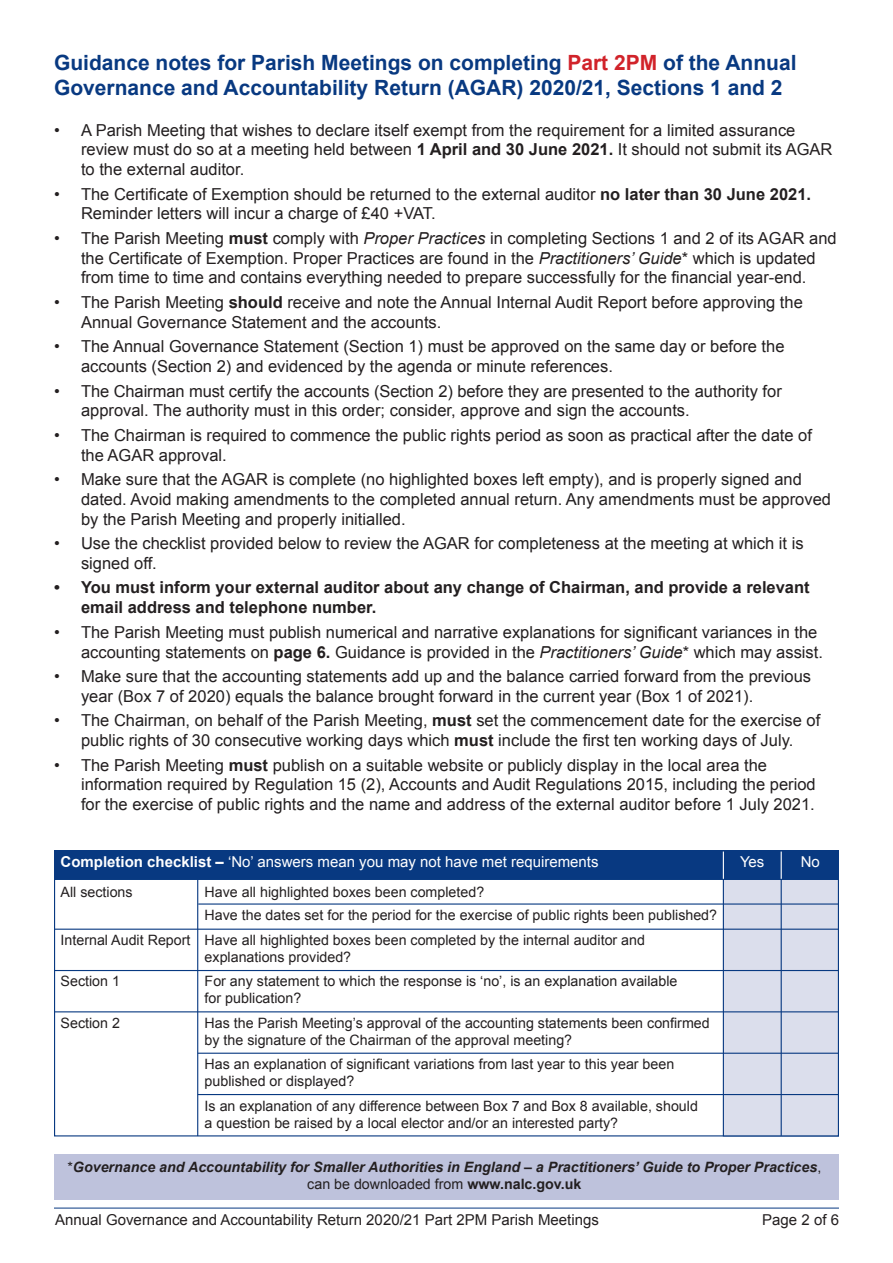
<style>
.page{position:relative;width:893px;height:1263px;background:#fff}
.page>*{position:absolute;margin:0;border:0;box-sizing:border-box;transform-origin:0 0}
.t1{font:700 21px/25.2px "Arial";color:#083981}
.t2{font:16.5px/19.8px "Arial";color:#231f20}
.t3{font:700 16.5px/19.8px "Arial";color:#231f20}
.t4{font:15px "Arial";color:#231f20}
.t5{font:15px "Arial";color:#fff}
.t6{font:14.25px/17.1px "Arial";color:#231f20}
.t7{font:italic 700 14.25px/16.5px "Arial";color:#231f20;text-align:center}
.s1{color:#d1232a}
.s2{font-weight:700}
.s3{font-style:italic}
.s4{font-weight:400;font-style:normal}
.s5{font-style:normal}
</style>
<div class="page">
<hr style="left:54px;top:1208px;width:785px;height:1px;background:#083981">
<div style="left:54px;top:850px;width:785px;height:29px;background:#083981"></div>
<div style="left:723px;top:879px;width:116px;height:257px;background:#dbdeec;border:1px solid #083981"></div>
<hr style="left:198px;top:903px;width:641px;height:1px;background:#083981">
<hr style="left:55px;top:929px;width:784px;height:1px;background:#083981">
<hr style="left:55px;top:1011px;width:784px;height:1px;background:#083981">
<hr style="left:55px;top:970px;width:784px;height:1px;background:#083981">
<hr style="left:198px;top:1094px;width:641px;height:1px;background:#083981">
<hr style="left:198px;top:1053px;width:641px;height:1px;background:#083981">
<svg style="left:723px;top:851px;width:1px;height:28px"></svg>
<svg style="left:781px;top:851px;width:1px;height:28px"></svg>
<hr style="left:197px;top:879px;width:1px;height:257px;background:#083981">
<hr style="left:781px;top:879px;width:1px;height:257px;background:#083981">
<div style="left:54px;top:1154px;width:784px;height:45px;background:#bec2dc"></div>
<p class="t1" style="left:54px;top:50px;width:744px">Guidance notes for Parish Meetings on completing <span class="s1">Part 2PM</span> of the Annual<br>Governance and Accountability Return (AGAR) 2020/21, Sections 1 and 2</p>
<p class="t2" style="left:81px;top:120px;width:753px;text-indent:-27px">• A Parish Meeting that wishes to declare itself exempt from the requirement for a limited assurance review must do so at a meeting held between <span class="s2">1 April and 30 June 2021.</span> It should not submit its AGAR to the external auditor.</p>
<p class="t2" style="left:81px;top:184px;width:732px;text-indent:-27px">• The Certificate of Exemption should be returned to the external auditor <span class="s2">no later than 30 June 2021.<br></span>Reminder letters will incur a charge of £40 +VAT.</p>
<p class="t2" style="left:54px;top:228px;width:784px;text-align:center">• The Parish Meeting <span class="s2">must</span> comply with <span class="s3">Proper Practices</span> in completing Sections 1 and 2 of its AGAR and the Certificate of Exemption. Proper Practices are found in the <span class="s3">Practitioners’ Guide</span>* which is updated<br>from time to time and contains everything needed to prepare successfully for the financial year-end.</p>
<p class="t2" style="left:81px;top:292px;width:723px;text-indent:-27px">• The Parish Meeting <span class="s2">should</span> receive and note the Annual Internal Audit Report before approving the<br>Annual Governance Statement and the accounts.</p>
<p class="t2" style="left:81px;top:337px;width:705px;text-indent:-27px">• The Annual Governance Statement (Section 1) must be approved on the same day or before the accounts (Section 2) and evidenced by the agenda or minute references.</p>
<p class="t2" style="left:81px;top:381px;width:702px;text-indent:-27px">• The Chairman must certify the accounts (Section 2) before they are presented to the authority for approval. The authority must in this order; consider, approve and sign the accounts.</p>
<p class="t2" style="left:81px;top:425px;width:732px;text-indent:-27px">• The Chairman is required to commence the public rights period as soon as practical after the date of the AGAR approval.</p>
<p class="t2" style="left:81px;top:470px;width:751px;text-indent:-27px">• Make sure that the AGAR is complete (no highlighted boxes left empty), and is properly signed and dated. Avoid making amendments to the completed annual return. Any amendments must be approved by the Parish Meeting and properly initialled.</p>
<p class="t2" style="left:81px;top:534px;width:724px;text-indent:-27px">• Use the checklist provided below to review the AGAR for completeness at the meeting at which it is signed off.</p>
<p class="t3" style="left:81px;top:578px;width:730px;text-indent:-27px">• You must inform your external auditor about any change of Chairman, and provide a relevant email address and telephone number.</p>
<p class="t2" style="left:81px;top:622px;width:743px;text-indent:-27px">• The Parish Meeting must publish numerical and narrative explanations for significant variances in the accounting statements on <span class="s2">page 6.</span> Guidance is provided in the <span class="s3">Practitioners’ Guide</span>* which may assist.</p>
<p class="t2" style="left:81px;top:666px;width:732px;text-indent:-27px">• Make sure that the accounting statements add up and the balance carried forward from the previous year (Box 7 of 2020) equals the balance brought forward in the current year (Box 1 of 2021).</p>
<p class="t2" style="left:54px;top:711px;width:768px;text-align:center">• The Chairman, on behalf of the Parish Meeting, <span class="s2">must</span> set the commencement date for the exercise of public rights of 30 consecutive working days which <span class="s2">must</span> include the first ten working days of July.</p>
<p class="t2" style="left:81px;top:755px;width:736px;text-indent:-27px">• The Parish Meeting <span class="s2">must</span> publish on a suitable website or publicly display in the local area the information required by Regulation 15 (2), Accounts and Audit Regulations 2015, including the period for the exercise of public rights and the name and address of the external auditor before 1 July 2021.</p>
<p class="t5" style="left:61px;top:852px;width:539px"><span class="s2">Completion checklist –</span> ‘No’ answers mean you may not have met requirements</p>
<p class="t5" style="left:740px;top:852px;width:26px">Yes</p>
<p class="t5" style="left:801px;top:852px;width:21px">No</p>
<p class="t6" style="left:61px;top:883px;width:74px">All sections</p>
<p class="t6" style="left:205px;top:883px;width:281px">Have all highlighted boxes been completed?</p>
<p class="t6" style="left:61px;top:931px;width:131px">Internal Audit Report</p>
<p class="t6" style="left:61px;top:973px;width:61px">Section 1</p>
<p class="t6" style="left:61px;top:1014px;width:61px">Section 2</p>
<p class="t6" style="left:205px;top:906px;width:514px">Have the dates set for the period for the exercise of public rights been published?</p>
<p class="t6" style="left:205px;top:931px;width:442px">Have all highlighted boxes been completed by the internal auditor and explanations provided?</p>
<p class="t6" style="left:205px;top:973px;width:474px">For any statement to which the response is ‘no’, is an explanation available for publication?</p>
<p class="t6" style="left:205px;top:1014px;width:507px">Has the Parish Meeting’s approval of the accounting statements been confirmed by the signature of the Chairman of the approval meeting?</p>
<p class="t6" style="left:205px;top:1055px;width:471px">Has an explanation of significant variations from last year to this year been published or displayed?</p>
<p class="t6" style="left:205px;top:1097px;width:495px">Is an explanation of any difference between Box 7 and Box 8 available, should a question be raised by a local elector and/or an interested party?</p>
<p class="t7" style="left:67px;top:1159px;width:755px"><span class="s4">*</span>Governance and Accountability for Smaller Authorities in England – a Practitioners’ Guide to Proper Practices<span class="s4">, can be downloaded from</span> <span class="s5">www.nalc.gov.uk</span></p>
<p class="t4" style="left:55px;top:1210px;width:545px">Annual Governance and Accountability Return 2020/21 Part 2PM Parish Meetings</p>
<p class="t4" style="left:762px;top:1210px;width:78px">Page 2 of 6</p>
</div>
